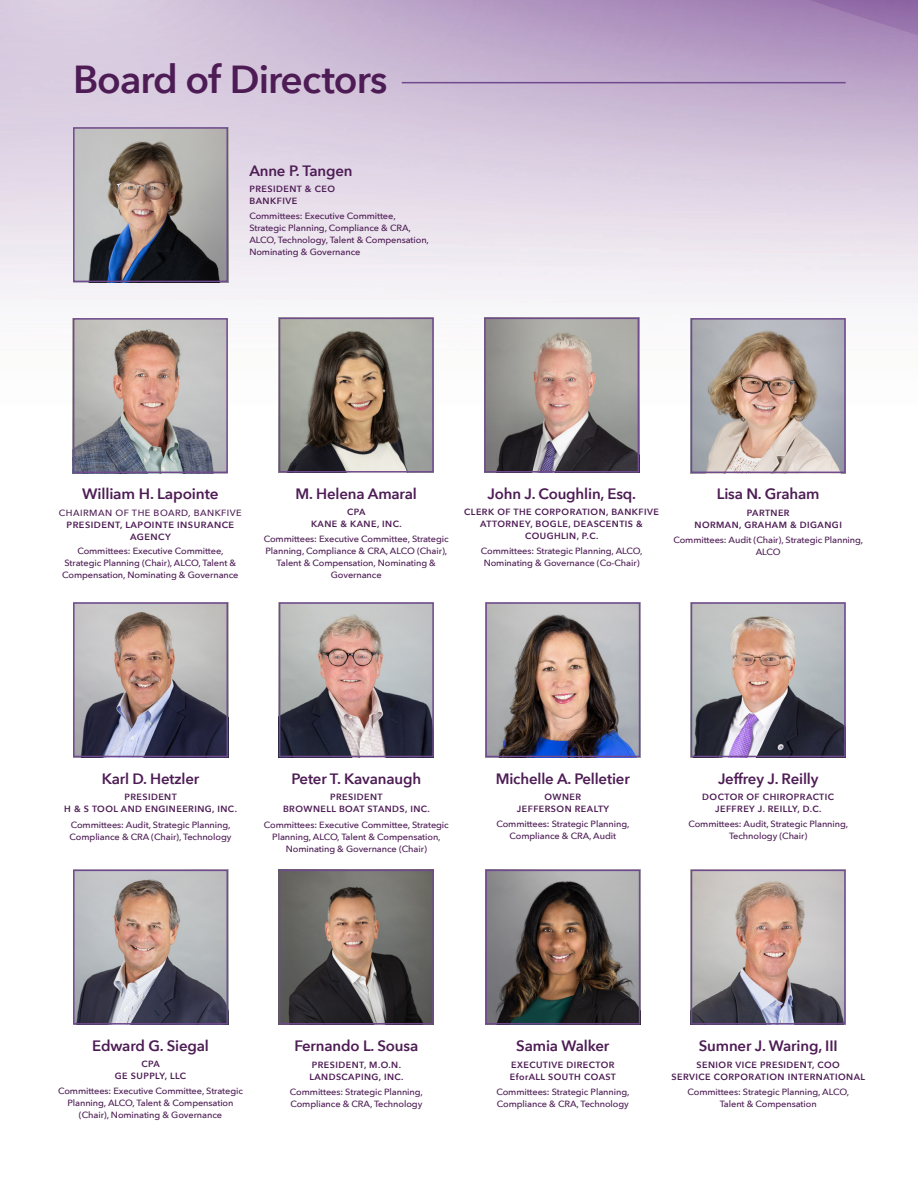
<style>
.page{position:relative;width:918px;height:1188px;background:#fff}
.page>*{position:absolute;margin:0;border:0;box-sizing:border-box;transform-origin:0 0}
.t1{font:600 39px "Avenir Next";letter-spacing:-.025em;color:#4d1c54}
.t2{font:600 15px "Avenir Next";letter-spacing:-.01em;color:#4d1c54}
.t3{font:500 9px/12px "Avenir Next";letter-spacing:-.01em;color:#4d1c54;text-align:center}
.t4{font:600 9px/12px "Avenir Next";letter-spacing:.05em;color:#4d1c54;text-align:center}
.s1{font-weight:500}
</style>
<div class="page">
<img style="left:0;top:0;width:918px;height:1025px">
<img style="left:76px;top:873px;width:149px;height:149px">
<div style="left:73px;top:870px;width:155px;height:155px;border:2px solid #704a8f"></div>
<img style="left:488px;top:605px;width:149px;height:149px">
<div style="left:485px;top:602px;width:155px;height:155px;border:2px solid #704a8f"></div>
<img style="left:694px;top:605px;width:149px;height:149px">
<div style="left:691px;top:602px;width:155px;height:155px;border:2px solid #704a8f"></div>
<img style="left:487px;top:321px;width:149px;height:149px">
<div style="left:484px;top:318px;width:155px;height:155px;border:2px solid #704a8f"></div>
<img style="left:76px;top:605px;width:149px;height:149px">
<div style="left:73px;top:602px;width:155px;height:155px;border:2px solid #704a8f"></div>
<img style="left:282px;top:605px;width:149px;height:149px">
<div style="left:279px;top:602px;width:155px;height:155px;border:2px solid #704a8f"></div>
<img style="left:76px;top:321px;width:149px;height:149px">
<div style="left:73px;top:318px;width:155px;height:155px;border:2px solid #704a8f"></div>
<img style="left:76px;top:130px;width:149px;height:149px">
<div style="left:73px;top:127px;width:155px;height:155px;border:2px solid #704a8f"></div>
<img style="left:282px;top:321px;width:149px;height:149px">
<div style="left:279px;top:318px;width:155px;height:155px;border:2px solid #704a8f"></div>
<img style="left:694px;top:321px;width:149px;height:149px">
<div style="left:691px;top:318px;width:155px;height:155px;border:2px solid #704a8f"></div>
<img style="left:694px;top:873px;width:149px;height:149px">
<div style="left:691px;top:870px;width:155px;height:155px;border:2px solid #704a8f"></div>
<img style="left:282px;top:873px;width:149px;height:149px">
<div style="left:279px;top:870px;width:155px;height:155px;border:2px solid #704a8f"></div>
<img style="left:488px;top:873px;width:149px;height:149px">
<div style="left:485px;top:870px;width:155px;height:155px;border:2px solid #704a8f"></div>
<hr style="left:402px;top:82px;width:444px;height:1px;background:#704a8f">
<p class="t1" style="left:73px;top:46px;width:316px">Board of Directors</p>
<p class="t2" style="left:249px;top:157px;width:105px">Anne P. Tangen</p>
<p class="t4" style="left:250px;top:183px;width:87px;text-align:left">PRESIDENT &amp; CEO<br>BANKFIVE</p>
<p class="t3" style="left:249px;top:210px;width:181px;text-align:left">Committees: Executive Committee, Strategic Planning, Compliance &amp; CRA, ALCO, Technology, Talent &amp; Compensation, Nominating &amp; Governance</p>
<p class="t2" style="left:82px;top:481px;width:138px">William H. Lapointe</p>
<p class="t2" style="left:296px;top:481px;width:123px">M. Helena Amaral</p>
<p class="t2" style="left:717px;top:481px;width:104px">Lisa N. Graham</p>
<p class="t2" style="left:487px;top:481px;width:150px">John J. Coughlin, Esq.</p>
<p class="t4" style="left:59px;top:506px;width:184px"><span class="s1">CHAIRMAN OF THE BOARD, BANKFIVE<br></span>PRESIDENT, LAPOINTE INSURANCE<br>AGENCY</p>
<p class="t3" style="left:62px;top:545px;width:178px">Committees: Executive Committee,<br>Strategic Planning (Chair), ALCO, Talent &amp;<br>Compensation, Nominating &amp; Governance</p>
<p class="t4" style="left:311px;top:506px;width:92px">CPA<br>KANE &amp; KANE, INC.</p>
<p class="t4" style="left:695px;top:506px;width:149px">PARTNER<br>NORMAN, GRAHAM &amp; DIGANGI</p>
<p class="t4" style="left:464px;top:506px;width:196px">CLERK OF THE CORPORATION, BANKFIVE<br>ATTORNEY, BOGLE, DEASCENTIS &amp;<br>COUGHLIN, P.C.</p>
<p class="t3" style="left:264px;top:533px;width:186px">Committees: Executive Committee, Strategic Planning, Compliance &amp; CRA, ALCO (Chair), Talent &amp; Compensation, Nominating &amp; Governance</p>
<p class="t3" style="left:673px;top:533px;width:191px">Committees: Audit (Chair), Strategic Planning,<br>ALCO</p>
<p class="t3" style="left:481px;top:545px;width:163px">Committees: Strategic Planning, ALCO,<br>Nominating &amp; Governance (Co-Chair)</p>
<p class="t2" style="left:102px;top:766px;width:99px">Karl D. Hetzler</p>
<p class="t2" style="left:292px;top:766px;width:131px">Peter T. Kavanaugh</p>
<p class="t2" style="left:496px;top:766px;width:136px">Michelle A. Pelletier</p>
<p class="t2" style="left:718px;top:766px;width:102px">Jeffrey J. Reilly</p>
<p class="t4" style="left:64px;top:791px;width:174px">PRESIDENT<br>H &amp; S TOOL AND ENGINEERING, INC.</p>
<p class="t4" style="left:283px;top:791px;width:148px">PRESIDENT<br>BROWNELL BOAT STANDS, INC.</p>
<p class="t4" style="left:517px;top:791px;width:94px">OWNER<br>JEFFERSON REALTY</p>
<p class="t4" style="left:702px;top:791px;width:133px">DOCTOR OF CHIROPRACTIC<br>JEFFREY J. REILLY, D.C.</p>
<p class="t3" style="left:70px;top:818px;width:163px;text-align:left">Committees: Audit, Strategic Planning,<br>Compliance &amp; CRA (Chair), Technology</p>
<p class="t3" style="left:264px;top:818px;width:186px">Committees: Executive Committee, Strategic<br>Planning, ALCO, Talent &amp; Compensation,<br>Nominating &amp; Governance (Chair)</p>
<p class="t3" style="left:496px;top:818px;width:135px">Committees: Strategic Planning,<br>Compliance &amp; CRA, Audit</p>
<p class="t3" style="left:688px;top:818px;width:161px">Committees: Audit, Strategic Planning,<br>Technology (Chair)</p>
<p class="t2" style="left:92px;top:1033px;width:118px">Edward G. Siegal</p>
<p class="t4" style="left:115px;top:1058px;width:73px">CPA<br>GE SUPPLY, LLC</p>
<p class="t3" style="left:58px;top:1085px;width:186px">Committees: Executive Committee, Strategic<br>Planning, ALCO, Talent &amp; Compensation (Chair), Nominating &amp; Governance</p>
<p class="t2" style="left:294px;top:1033px;width:125px">Fernando L. Sousa</p>
<p class="t2" style="left:699px;top:1033px;width:140px">Sumner J. Waring, III</p>
<p class="t2" style="left:516px;top:1033px;width:95px">Samia Walker</p>
<p class="t3" style="left:496px;top:1085px;width:135px;text-align:left">Committees: Strategic Planning,<br>Compliance &amp; CRA, Technology</p>
<p class="t4" style="left:309px;top:1058px;width:96px;text-align:left">PRESIDENT, M.O.N.<br>LANDSCAPING, INC.</p>
<p class="t4" style="left:672px;top:1058px;width:195px">SENIOR VICE PRESIDENT, COO<br>SERVICE CORPORATION INTERNATIONAL</p>
<p class="t4" style="left:510px;top:1058px;width:108px;text-align:left">EXECUTIVE DIRECTOR<br>EforALL SOUTH COAST</p>
<p class="t3" style="left:290px;top:1085px;width:135px;text-align:left">Committees: Strategic Planning,<br>Compliance &amp; CRA, Technology</p>
<p class="t3" style="left:688px;top:1085px;width:163px">Committees: Strategic Planning, ALCO,<br>Talent &amp; Compensation</p>
</div>
